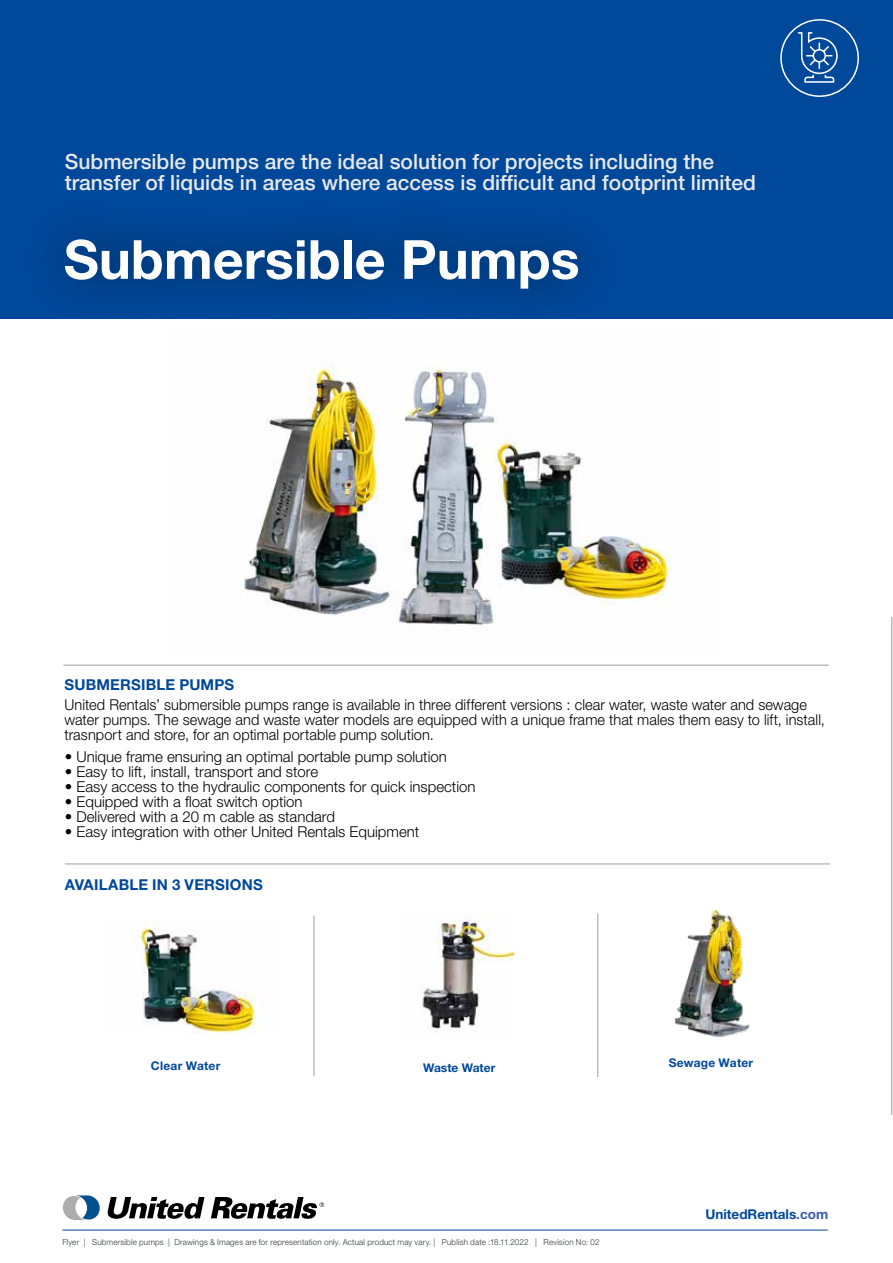
<style>
.page{position:relative;width:893px;height:1263px;background:#fff}
.page>*{position:absolute;margin:0;border:0;box-sizing:border-box;transform-origin:0 0}
.t1{font:700 54px "Helvetica Neue LT Std";color:#fff}
.t2{font:500 21px/21px "Helvetica Neue LT Std";color:#e8e8e8}
.t3{font:300 15px/15px "Helvetica Neue LT Std";color:#000}
.t4{font:700 15px "Helvetica Neue LT Std";letter-spacing:.015em;color:#00489a}
.t5{font:700 13.5px "Helvetica Neue LT Std";color:#00489a}
.t6{font:700 12px "Helvetica Neue LT Std";letter-spacing:.02em;color:#00489a}
.t7{font:700 12px "Helvetica Neue LT Std";color:#00489a}
.t8{font:300 8.25px "Helvetica Neue LT Std";letter-spacing:.025em;color:#303639}
.s1{color:#385da8}
</style>
<div class="page">
<hr style="left:63px;top:665px;width:766px;height:1px;background:#9a9da0">
<svg style="left:107px;top:1197px;width:97px;height:22px"></svg>
<svg style="left:63px;top:1195px;width:37px;height:25px"></svg>
<svg style="left:211px;top:1197px;width:113px;height:22px"></svg>
<hr style="left:891px;top:617px;width:1px;height:498px;background:#b3b2b2">
<div style="left:0;top:0;width:893px;height:318px;background:#00489a"></div>
<div style="left:23px;top:196px;width:598px;height:134px;background:#000;opacity:.5"></div>
<hr style="left:65px;top:863px;width:765px;height:1px;background:#9a9da0">
<hr style="left:314px;top:915px;width:1px;height:161px;background:#9a9da0">
<hr style="left:597px;top:913px;width:1px;height:164px;background:#9a9da0">
<hr style="left:62px;top:1230px;width:766px;height:1px;background:#00489a">
<svg style="left:798px;top:32px;width:40px;height:51px"></svg>
<div style="left:780px;top:19px;width:79px;height:78px;border:2px solid #fff;border-radius:50%"></div>
<img style="left:421px;top:913px;width:92px;height:119px">
<img style="left:243px;top:363px;width:429px;height:266px">
<img style="left:138px;top:921px;width:126px;height:112px">
<img style="left:674px;top:910px;width:76px;height:127px">
<h2 class="t2" style="left:65px;top:151px;width:693px">Submersible pumps are the ideal solution for projects including the transfer of liquids in areas where access is difficult and footprint limited</h2>
<h1 class="t1" style="left:64px;top:226px;width:517px">Submersible Pumps</h1>
<p class="t4" style="left:64px;top:675px;width:171px">SUBMERSIBLE PUMPS</p>
<p class="t3" style="left:64px;top:697px;width:762px">United Rentals’ submersible pumps range is available in three different versions : clear water, waste water and sewage water pumps. The sewage and waste water models are equipped with a unique frame that males them easy to lift, install, trasnport and store, for an optimal portable pump solution.</p>
<p class="t3" style="left:65px;top:749px;width:383px">• Unique frame ensuring an optimal portable pump solution</p>
<p class="t3" style="left:65px;top:764px;width:255px">• Easy to lift, install, transport and store</p>
<p class="t3" style="left:65px;top:779px;width:412px">• Easy access to the hydraulic components for quick inspection</p>
<p class="t3" style="left:65px;top:794px;width:239px">• Equipped with a float switch option</p>
<p class="t3" style="left:65px;top:809px;width:272px">• Delivered with a 20 m cable as standard</p>
<p class="t3" style="left:65px;top:824px;width:356px">• Easy integration with other United Rentals Equipment</p>
<p class="t4" style="left:65px;top:875px;width:199px">AVAILABLE IN 3 VERSIONS</p>
<p class="t6" style="left:151px;top:1058px;width:71px">Clear Water</p>
<p class="t7" style="left:423px;top:1060px;width:74px">Waste Water</p>
<p class="t6" style="left:669px;top:1056px;width:86px">Sewage Water</p>
<p class="t8" style="left:62px;top:1237px;width:539px">Flyer | Submersible pumps | Drawings &amp; Images are for representation only. Actual product may vary. | Publish date :18.11.2022 | Revision No: 02</p>
<p class="t5" style="left:705px;top:1206px;width:124px">UnitedRentals<span class="s1">.com</span></p>
</div>
